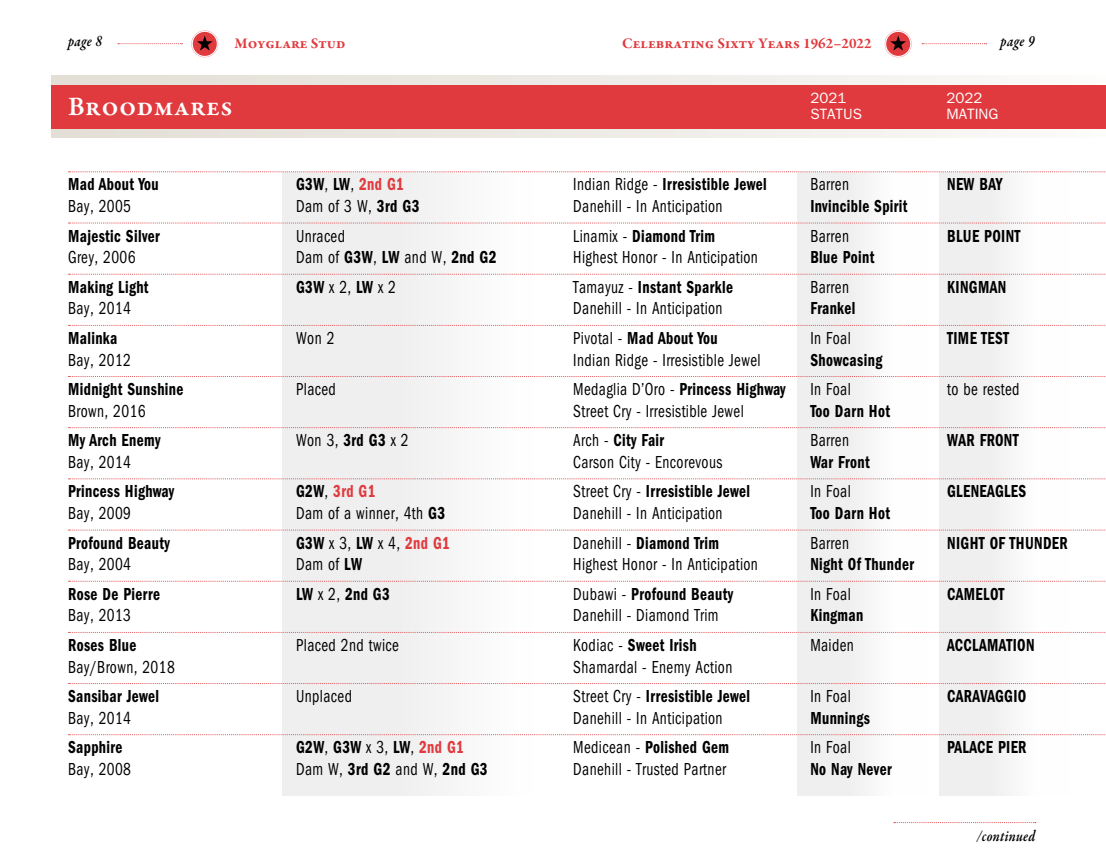
<style>
.page{position:relative;width:1106px;height:868px;background:#fff}
.page>*{position:absolute;margin:0;border:0;box-sizing:border-box;transform-origin:0 0}
.t1{font:600 27px "Garamond Premr Pro";letter-spacing:.02em;color:#fff}
.t2{font:18px "ITC Franklin Gothic Std Dm Cd";letter-spacing:.025em;color:#000;scale:.84 1}
.t3{font:condensed 18px "ITC Franklin Gothic Std";letter-spacing:.025em;color:#000;scale:.85 1}
.t4{font:18px "ITC Franklin Gothic Std Dm Cd";letter-spacing:.025em;color:#e03a3e;scale:.84 1}
.t5{font:italic 600 16px "Garamond Premr Pro";letter-spacing:.02em;color:#000;scale:.84 1}
.t6{font:700 15px "Garamond Premr Pro";color:#e03a3e}
.t7{font:15px "ITC Franklin Gothic Std";color:#fff}
.s1{font-family:"ITC Franklin Gothic Std";font-stretch:condensed}
.s2{color:#e03a3e}
.s3{font-family:"ITC Franklin Gothic Std Dm Cd";font-stretch:normal}
.s4{color:#000}
.s5{font-family:"ITC Franklin Gothic Std";font-stretch:condensed;color:#000}
.s6{font-family:"ITC Franklin Gothic Std Dm Cd";font-stretch:normal;color:#e03a3e}
</style>
<div class="page">
<svg style="left:191px;top:30px;width:27px;height:27px"></svg>
<svg style="left:884px;top:30px;width:27px;height:27px"></svg>
<svg style="left:118px;top:43px;width:64px;height:1px"></svg>
<svg style="left:922px;top:43px;width:64px;height:1px"></svg>
<div style="left:282px;top:172px;width:251px;height:623px;background:#efeff0"></div>
<div style="left:51px;top:75px;width:1055px;height:62px;background:linear-gradient(to right,#e2ded5,#fbfaf9)"></div>
<div style="left:553px;top:85px;width:553px;height:43px;background:#e03a3e"></div>
<div style="left:797px;top:172px;width:130px;height:623px;background:#efeff0"></div>
<div style="left:939px;top:172px;width:130px;height:623px;background:#efeff0"></div>
<svg style="left:894px;top:822px;width:141px;height:1px"></svg>
<svg style="left:68px;top:171px;width:1038px;height:1px"></svg>
<svg style="left:68px;top:222px;width:1038px;height:1px"></svg>
<svg style="left:68px;top:274px;width:1038px;height:1px"></svg>
<svg style="left:68px;top:325px;width:1038px;height:1px"></svg>
<svg style="left:68px;top:376px;width:1038px;height:1px"></svg>
<svg style="left:68px;top:427px;width:1038px;height:1px"></svg>
<svg style="left:68px;top:478px;width:1038px;height:1px"></svg>
<svg style="left:68px;top:529px;width:1038px;height:1px"></svg>
<svg style="left:68px;top:580px;width:1037px;height:1px"></svg>
<svg style="left:68px;top:632px;width:1038px;height:1px"></svg>
<svg style="left:68px;top:683px;width:1038px;height:1px"></svg>
<svg style="left:68px;top:734px;width:1038px;height:1px"></svg>
<div style="left:51px;top:85px;width:502px;height:43px;background:#e03a3e"></div>
<p class="t5" style="left:68px;top:31px;width:42px">page 8</p>
<p class="t6" style="left:234px;top:34px;width:112px">Moyglare Stud</p>
<p class="t6" style="left:622px;top:34px;width:251px">Celebrating Sixty Years 1962–2022</p>
<p class="t5" style="left:1000px;top:31px;width:42px">page 9</p>
<h1 class="t1" style="left:68px;top:90px;width:166px">Broodmares</h1>
<p class="t7" style="left:810px;top:89px;width:37px">2021</p>
<p class="t7" style="left:946px;top:89px;width:37px">2022</p>
<p class="t7" style="left:810px;top:105px;width:53px">STATUS</p>
<p class="t7" style="left:946px;top:105px;width:53px">MATING</p>
<p class="t2" style="left:68px;top:174px;width:109px">Mad About You</p>
<p class="t2" style="left:296px;top:174px;width:130px">G3W<span class="s1">,</span> LW<span class="s1">,</span> <span class="s2">2nd G1</span></p>
<p class="t2" style="left:573px;top:174px;width:232px"><span class="s1">Indian Ridge -</span> Irresistible Jewel</p>
<p class="t3" style="left:810px;top:174px;width:47px">Barren</p>
<p class="t2" style="left:947px;top:174px;width:67px">NEW BAY</p>
<p class="t3" style="left:68px;top:196px;width:76px">Bay, 2005</p>
<p class="t3" style="left:296px;top:196px;width:147px">Dam of 3 W, <span class="s3">3rd G3</span></p>
<p class="t3" style="left:573px;top:196px;width:177px">Danehill - In Anticipation</p>
<p class="t2" style="left:810px;top:196px;width:117px">Invincible Spirit</p>
<p class="t2" style="left:68px;top:225px;width:111px">Majestic Silver</p>
<p class="t3" style="left:296px;top:225px;width:59px">Unraced</p>
<p class="t2" style="left:573px;top:225px;width:170px"><span class="s1">Linamix -</span> Diamond Trim</p>
<p class="t3" style="left:810px;top:225px;width:47px">Barren</p>
<p class="t2" style="left:947px;top:225px;width:89px">BLUE POINT</p>
<p class="t3" style="left:68px;top:247px;width:81px">Grey, 2006</p>
<p class="t3" style="left:296px;top:247px;width:237px">Dam of <span class="s3">G3W</span>, <span class="s3">LW</span> and W, <span class="s3">2nd G2</span></p>
<p class="t3" style="left:573px;top:247px;width:219px">Highest Honor - In Anticipation</p>
<p class="t2" style="left:810px;top:247px;width:78px">Blue Point</p>
<p class="t2" style="left:68px;top:276px;width:97px">Making Light</p>
<p class="t2" style="left:296px;top:276px;width:120px">G3W <span class="s1">x 2,</span> LW <span class="s1">x 2</span></p>
<p class="t2" style="left:573px;top:276px;width:192px"><span class="s1">Tamayuz -</span> Instant Sparkle</p>
<p class="t3" style="left:810px;top:277px;width:47px">Barren</p>
<p class="t2" style="left:947px;top:276px;width:72px">KINGMAN</p>
<p class="t3" style="left:68px;top:298px;width:76px">Bay, 2014</p>
<p class="t3" style="left:573px;top:298px;width:177px">Danehill - In Anticipation</p>
<p class="t2" style="left:810px;top:298px;width:55px">Frankel</p>
<p class="t2" style="left:68px;top:327px;width:60px">Malinka</p>
<p class="t3" style="left:296px;top:328px;width:47px">Won 2</p>
<p class="t2" style="left:573px;top:327px;width:173px"><span class="s1">Pivotal -</span> Mad About You</p>
<p class="t3" style="left:810px;top:328px;width:49px">In Foal</p>
<p class="t2" style="left:947px;top:327px;width:75px">TIME TEST</p>
<p class="t3" style="left:68px;top:349px;width:76px">Bay, 2012</p>
<p class="t3" style="left:573px;top:349px;width:222px">Indian Ridge - Irresistible Jewel</p>
<p class="t2" style="left:810px;top:349px;width:87px">Showcasing</p>
<p class="t2" style="left:68px;top:379px;width:139px">Midnight Sunshine</p>
<p class="t3" style="left:296px;top:379px;width:48px">Placed</p>
<p class="t2" style="left:573px;top:379px;width:254px"><span class="s1">Medaglia D’Oro -</span> Princess Highway</p>
<p class="t3" style="left:810px;top:379px;width:49px">In Foal</p>
<p class="t3" style="left:947px;top:379px;width:87px">to be rested</p>
<p class="t3" style="left:68px;top:400px;width:93px">Brown, 2016</p>
<p class="t3" style="left:573px;top:400px;width:202px">Street Cry - Irresistible Jewel</p>
<p class="t2" style="left:810px;top:400px;width:96px">Too Darn Hot</p>
<p class="t2" style="left:68px;top:430px;width:111px">My Arch Enemy</p>
<p class="t3" style="left:296px;top:430px;width:134px">Won 3, <span class="s3">3rd G3</span> x 2</p>
<p class="t2" style="left:573px;top:430px;width:110px"><span class="s1">Arch -</span> City Fair</p>
<p class="t3" style="left:810px;top:430px;width:47px">Barren</p>
<p class="t2" style="left:947px;top:430px;width:87px">WAR FRONT</p>
<p class="t3" style="left:68px;top:452px;width:76px">Bay, 2014</p>
<p class="t3" style="left:573px;top:452px;width:177px">Carson City - Encorevous</p>
<p class="t2" style="left:810px;top:451px;width:72px">War Front</p>
<p class="t2" style="left:68px;top:481px;width:128px">Princess Highway</p>
<p class="t4" style="left:296px;top:481px;width:96px"><span class="s4">G2W</span><span class="s5">,</span> 3rd G1</p>
<p class="t2" style="left:573px;top:481px;width:212px"><span class="s1">Street Cry -</span> Irresistible Jewel</p>
<p class="t3" style="left:810px;top:481px;width:49px">In Foal</p>
<p class="t2" style="left:947px;top:481px;width:96px">GLENEAGLES</p>
<p class="t3" style="left:68px;top:503px;width:76px">Bay, 2009</p>
<p class="t3" style="left:296px;top:503px;width:177px">Dam of a winner, 4th <span class="s3">G3</span></p>
<p class="t3" style="left:573px;top:503px;width:177px">Danehill - In Anticipation</p>
<p class="t2" style="left:810px;top:502px;width:96px">Too Darn Hot</p>
<p class="t2" style="left:68px;top:532px;width:123px">Profound Beauty</p>
<p class="t3" style="left:296px;top:532px;width:182px"><span class="s3">G3W</span> x 3, <span class="s3">LW</span> x 4, <span class="s6">2nd G1</span></p>
<p class="t2" style="left:573px;top:532px;width:175px"><span class="s1">Danehill -</span> Diamond Trim</p>
<p class="t3" style="left:810px;top:532px;width:47px">Barren</p>
<p class="t2" style="left:947px;top:532px;width:145px">NIGHT OF THUNDER</p>
<p class="t3" style="left:68px;top:554px;width:76px">Bay, 2004</p>
<p class="t3" style="left:296px;top:554px;width:79px">Dam of <span class="s3">LW</span></p>
<p class="t3" style="left:573px;top:554px;width:219px">Highest Honor - In Anticipation</p>
<p class="t2" style="left:810px;top:554px;width:125px">Night Of Thunder</p>
<p class="t2" style="left:68px;top:583px;width:111px">Rose De Pierre</p>
<p class="t2" style="left:296px;top:583px;width:113px">LW <span class="s1">x 2,</span> 2nd G3</p>
<p class="t2" style="left:573px;top:583px;width:192px"><span class="s1">Dubawi -</span> Profound Beauty</p>
<p class="t3" style="left:810px;top:583px;width:49px">In Foal</p>
<p class="t2" style="left:947px;top:583px;width:69px">CAMELOT</p>
<p class="t3" style="left:68px;top:605px;width:76px">Bay, 2013</p>
<p class="t3" style="left:573px;top:605px;width:172px">Danehill - Diamond Trim</p>
<p class="t2" style="left:810px;top:605px;width:65px">Kingman</p>
<p class="t2" style="left:68px;top:634px;width:83px">Roses Blue</p>
<p class="t3" style="left:296px;top:634px;width:122px">Placed 2nd twice</p>
<p class="t2" style="left:573px;top:634px;width:148px"><span class="s1">Kodiac -</span> Sweet Irish</p>
<p class="t3" style="left:810px;top:634px;width:53px">Maiden</p>
<p class="t2" style="left:947px;top:634px;width:105px">ACCLAMATION</p>
<p class="t3" style="left:68px;top:656px;width:127px">Bay/Brown, 2018</p>
<p class="t3" style="left:573px;top:656px;width:189px">Shamardal - Enemy Action</p>
<p class="t2" style="left:68px;top:685px;width:110px">Sansibar Jewel</p>
<p class="t3" style="left:296px;top:686px;width:67px">Unplaced</p>
<p class="t2" style="left:573px;top:685px;width:212px"><span class="s1">Street Cry -</span> Irresistible Jewel</p>
<p class="t3" style="left:810px;top:686px;width:49px">In Foal</p>
<p class="t2" style="left:947px;top:685px;width:96px">CARAVAGGIO</p>
<p class="t3" style="left:68px;top:707px;width:76px">Bay, 2014</p>
<p class="t3" style="left:573px;top:707px;width:177px">Danehill - In Anticipation</p>
<p class="t2" style="left:810px;top:707px;width:72px">Munnings</p>
<p class="t2" style="left:68px;top:737px;width:66px">Sapphire</p>
<p class="t2" style="left:296px;top:737px;width:201px">G2W<span class="s1">,</span> G3W <span class="s1">x 3,</span> LW<span class="s1">,</span> <span class="s2">2nd G1</span></p>
<p class="t2" style="left:573px;top:737px;width:187px"><span class="s1">Medicean -</span> Polished Gem</p>
<p class="t3" style="left:810px;top:737px;width:49px">In Foal</p>
<p class="t2" style="left:947px;top:737px;width:96px">PALACE PIER</p>
<p class="t3" style="left:68px;top:758px;width:76px">Bay, 2008</p>
<p class="t3" style="left:296px;top:758px;width:227px">Dam W, <span class="s3">3rd G2</span> and W, <span class="s3">2nd G3</span></p>
<p class="t3" style="left:573px;top:758px;width:181px">Danehill - Trusted Partner</p>
<p class="t2" style="left:810px;top:758px;width:98px">No Nay Never</p>
<p class="t5" style="left:977px;top:826px;width:71px">/continued</p>
</div>
